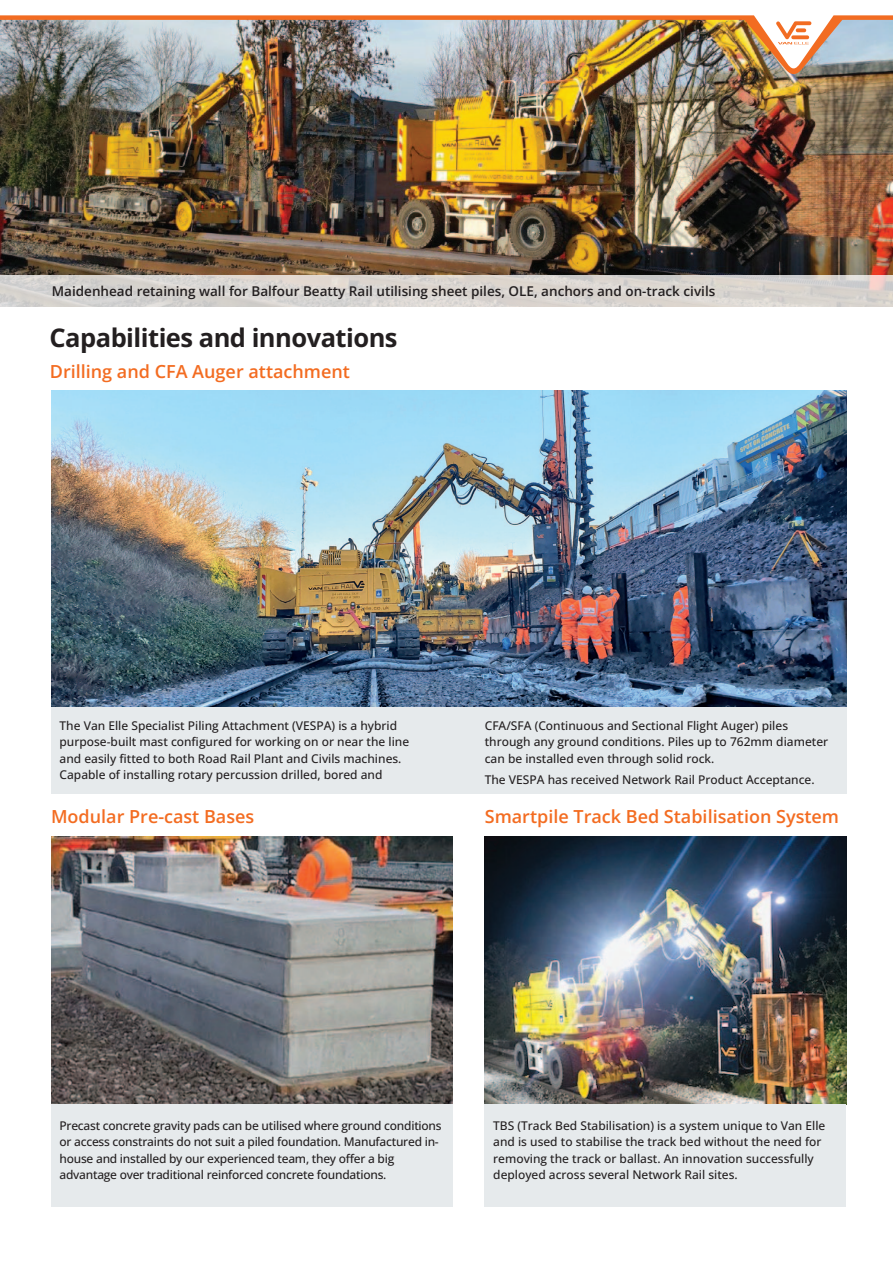
<style>
.page{position:relative;width:893px;height:1263px;background:#fff}
.page>*{position:absolute;margin:0;border:0;box-sizing:border-box;transform-origin:0 0}
.t1{font:700 25.5px "Open Sans";letter-spacing:-.02em;color:#231f20}
.t2{font:600 18px "Open Sans";color:#f36c21}
.t3{font:600 13.5px "Open Sans";color:#231f20}
.t4{font:500 12px/16.5px "Open Sans";color:#231f20}
.t5{font:500 12px/16.5px "Open Sans";letter-spacing:-.02em;color:#231f20}
</style>
<div class="page">
<div style="left:51px;top:663px;width:795px;height:131px;background:#e6eaec"></div>
<img style="left:0;top:74px;width:893px;height:201px">
<img style="left:51px;top:391px;width:795px;height:316px">
<img style="left:0;top:15px;width:893px;height:59px">
<img style="left:747px;top:15px;width:92px;height:57px">
<img style="left:51px;top:837px;width:402px;height:268px">
<div style="left:51px;top:1105px;width:402px;height:102px;background:#e6eaec"></div>
<img style="left:485px;top:837px;width:361px;height:268px">
<div style="left:485px;top:1105px;width:361px;height:102px;background:#e6eaec"></div>
<div style="left:0;top:275px;width:893px;height:32px;background:#fff;opacity:.77"></div>
<p class="t3" style="left:52px;top:282px;width:665px">Maidenhead retaining wall for Balfour Beatty Rail utilising sheet piles, OLE, anchors and on-track civils</p>
<h1 class="t1" style="left:50px;top:319px;width:350px">Capabilities and innovations</h1>
<h2 class="t2" style="left:50px;top:359px;width:302px">Drilling and CFA Auger attachment</h2>
<p class="t4" style="left:60px;top:717px;width:351px">The Van Elle Specialist Piling Attachment (VESPA) is a hybrid purpose-built mast configured for working on or near the line and easily fitted to both Road Rail Plant and Civils machines.<br>Capable of installing rotary percussion drilled, bored and</p>
<p class="t4" style="left:485px;top:717px;width:345px">CFA/SFA (Continuous and Sectional Flight Auger) piles through any ground conditions. Piles up to 762mm diameter can be installed even through solid rock.</p>
<p class="t4" style="left:485px;top:771px;width:331px">The VESPA has received Network Rail Product Acceptance.</p>
<h2 class="t2" style="left:51px;top:804px;width:205px">Modular Pre-cast Bases</h2>
<h2 class="t2" style="left:485px;top:804px;width:356px">Smartpile Track Bed Stabilisation System</h2>
<p class="t5" style="left:60px;top:1117px;width:384px">Precast concrete gravity pads can be utilised where ground conditions or access constraints do not suit a piled foundation. Manufactured in&shy;house and installed by our experienced team, they offer a big advantage over traditional reinforced concrete foundations.</p>
<p class="t4" style="left:493px;top:1117px;width:334px">TBS (Track Bed Stabilisation) is a system unique to Van Elle and is used to stabilise the track bed without the need for removing the track or ballast. An innovation successfully deployed across several Network Rail sites.</p>
</div>
